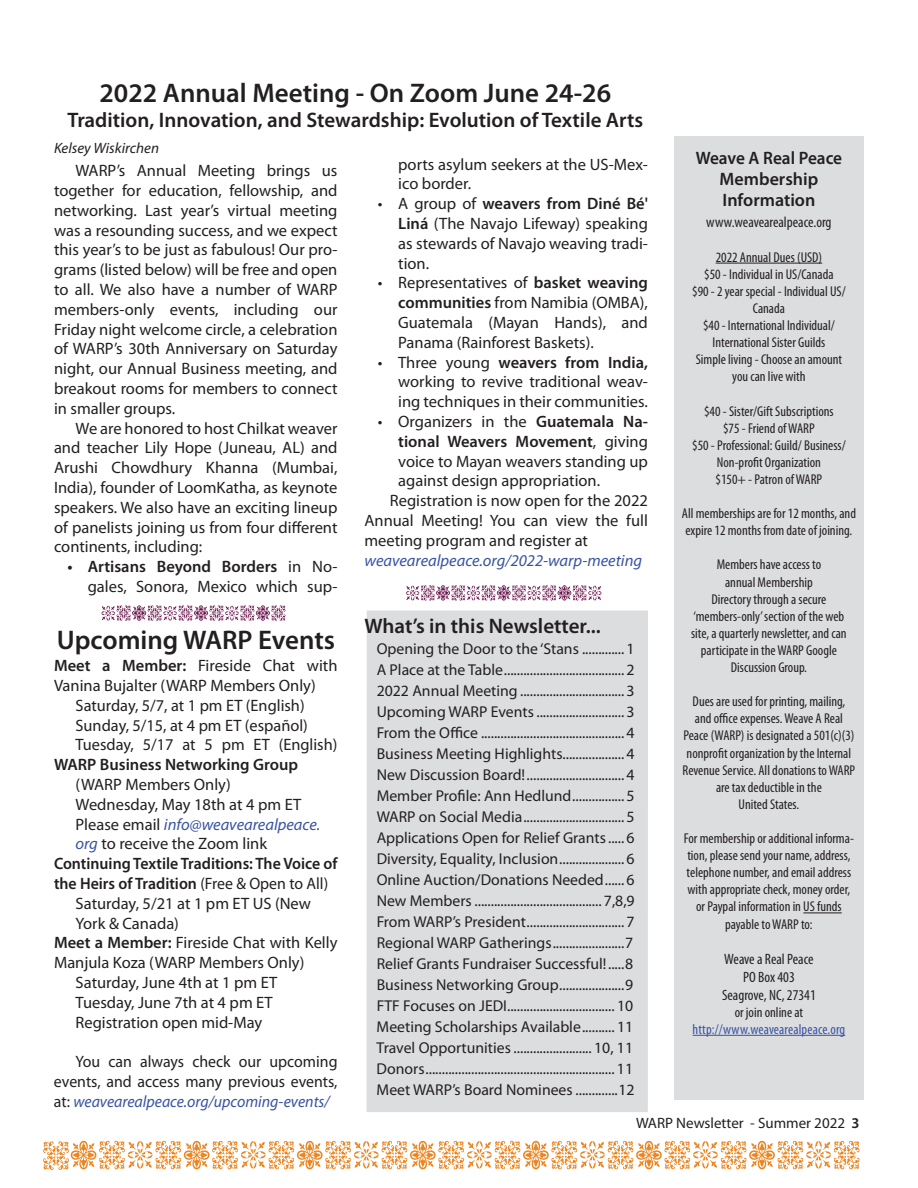
<style>
.page{position:relative;width:918px;height:1188px;background:#fff}
.page>*{position:absolute;margin:0;border:0;box-sizing:border-box;transform-origin:0 0}
.t1{font:600 27px "Myriad Pro";color:#231f20}
.t2{font:600 21px "Myriad Pro";color:#231f20}
.t3{font:600 18px/21px "Myriad Pro";color:#231f20;text-align:center;scale:.96 1}
.t4{font:16.5px/19.8px "Myriad Pro";color:#231f20;text-align:justify}
.t5{font:16.5px/19.8px "Myriad Pro";color:#231f20;text-align:justify;scale:.96 1}
.t6{font:600 16.5px "Myriad Pro";color:#231f20;scale:.96 1}
.t7{font:italic 16.5px "Myriad Pro";color:#3853a3}
.t8{font:600 16.5px "Myriad Pro";color:#231f20}
.t9{font:15.75px/21px "Myriad Pro";color:#231f20;text-align:justify}
.t10{font:condensed 15px/18px "Myriad Pro";color:#231f20;text-align:center}
.t11{font:15px "Myriad Pro";color:#231f20}
.t12{font:italic 15px "Myriad Pro";color:#231f20}
.t13{font:condensed 14.25px/17.1px "Myriad Pro";color:#231f20;text-align:center}
.t14{font:condensed 14.25px "Myriad Pro";letter-spacing:.01em;color:#3853a3}
.s1{font-weight:600}
.s2{font-weight:400}
.s3{font-style:normal;color:#231f20}
.s4{font-style:italic;color:#3853a3}
</style>
<div class="page">
<svg style="left:43px;top:1141px;width:817px;height:29px"></svg>
<div style="left:674px;top:136px;width:190px;height:964px;background:#dcdddf"></div>
<hr style="left:716px;top:263px;width:106px;height:1px;background:#231f20">
<hr style="left:803px;top:913px;width:39px;height:1px;background:#231f20">
<hr style="left:693px;top:1035px;width:152px;height:1px;background:#3853a3">
<svg style="left:102px;top:605px;width:183px;height:16px"></svg>
<div style="left:367px;top:610px;width:281px;height:502px;background:#dcdddf"></div>
<svg style="left:406px;top:585px;width:195px;height:16px"></svg>
<h1 class="t1" style="left:99px;top:76px;width:513px">2022 Annual Meeting - On Zoom June 24-26</h1>
<p class="t2" style="left:67px;top:107px;width:577px">Tradition, Innovation, and Stewardship: Evolution of Textile Arts</p>
<p class="t12" style="left:54px;top:138px;width:107px">Kelsey Wiskirchen</p>
<p class="t4" style="left:54px;top:160px;width:285px;text-indent:22px">WARP’s Annual Meeting brings us together for education, fellowship, and networking. Last year’s virtual meeting was a resounding success, and we expect this year’s to be just as fabulous! Our pro&shy;grams (listed below) will be free and open to all. We also have a number of WARP members-only events, including our Friday night welcome circle, a celebration of WARP’s 30th Anniversary on Saturday night, our Annual Business meeting, and breakout rooms for members to connect in smaller groups.</p>
<p class="t4" style="left:54px;top:418px;width:285px;text-indent:22px">We are honored to host Chilkat weaver and teacher Lily Hope (Juneau, AL) and Arushi Chowdhury Khanna (Mumbai, India), founder of LoomKatha, as keynote speakers. We also have an exciting lineup of panelists joining us from four different continents, including:</p>
<p class="t4" style="left:67px;top:556px;width:271px;text-align:right"><span class="s1">• Artisans Beyond Borders</span> in No&shy;gales, Sonora, Mexico which sup-</p>
<p class="t4" style="left:398px;top:154px;width:251px">ports asylum seekers at the US-Mex&shy;ico border.</p>
<p class="t4" style="left:398px;top:194px;width:251px;text-indent:-20px">• A group of <span class="s1">weavers from Diné Bé' Liná</span> (The Navajo Lifeway) speaking as stewards of Navajo weaving tradi&shy;tion.</p>
<p class="t4" style="left:398px;top:273px;width:251px;text-indent:-20px">• Representatives of <span class="s1">basket weaving communities</span> from Namibia (OMBA), Guatemala (Mayan Hands), and Panama (Rainforest Baskets).</p>
<p class="t4" style="left:398px;top:352px;width:251px;text-indent:-20px">• Three young <span class="s1">weavers from India, </span>working to revive traditional weav&shy;ing techniques in their communities.</p>
<p class="t4" style="left:378px;top:411px;width:271px">• Organizers in the <span class="s1">Guatemala Na-</span></p>
<p class="t8" style="left:398px;top:431px;width:251px">tional Weavers Movement<span class="s2">, giving</span></p>
<p class="t4" style="left:398px;top:451px;width:251px">voice to Mayan weavers standing up</p>
<p class="t4" style="left:398px;top:471px;width:203px">against design appropriation.</p>
<p class="t4" style="left:390px;top:491px;width:260px">Registration is now open for the 2022</p>
<p class="t4" style="left:364px;top:510px;width:285px">Annual Meeting! You can view the full</p>
<p class="t4" style="left:364px;top:530px;width:225px">meeting program and register at</p>
<p class="t7" style="left:364px;top:550px;width:279px">weavearealpeace.org/2022-warp-meeting</p>
<h1 class="t1" style="left:57px;top:623px;width:280px">Upcoming WARP Events</h1>
<p class="t4" style="left:54px;top:655px;width:285px"><span class="s1">Meet a Member:</span> Fireside Chat with</p>
<p class="t4" style="left:54px;top:675px;width:263px">Vanina Bujalter (WARP Members Only)</p>
<p class="t4" style="left:76px;top:695px;width:231px">Saturday, 5/7, at 1 pm ET (English)</p>
<p class="t4" style="left:76px;top:715px;width:234px">Sunday, 5/15, at 4 pm ET (español)</p>
<p class="t4" style="left:76px;top:735px;width:263px">Tuesday, 5/17 at 5 pm ET (English)</p>
<p class="t8" style="left:54px;top:754px;width:246px">WARP Business Networking Group</p>
<p class="t4" style="left:76px;top:774px;width:157px">(WARP Members Only)</p>
<p class="t4" style="left:76px;top:794px;width:227px">Wednesday, May 18th at 4 pm ET</p>
<p class="t7" style="left:76px;top:814px;width:246px"><span class="s3">Please email</span> info@weavearealpeace.</p>
<p class="t4" style="left:76px;top:834px;width:193px"><span class="s4">org</span> to receive the Zoom link</p>
<p class="t6" style="left:54px;top:853px;width:297px">Continuing Textile Traditions: The Voice of</p>
<p class="t6" style="left:54px;top:873px;width:287px">the Heirs of Tradition <span class="s2">(Free &amp; Open to All)</span></p>
<p class="t4" style="left:76px;top:893px;width:237px">Saturday, 5/21 at 1 pm ET US (New</p>
<p class="t4" style="left:76px;top:913px;width:105px">York &amp; Canada)</p>
<p class="t4" style="left:54px;top:933px;width:285px"><span class="s1">Meet a Member:</span> Fireside Chat with Kelly</p>
<p class="t4" style="left:54px;top:952px;width:252px">Manjula Koza (WARP Members Only)</p>
<p class="t4" style="left:76px;top:972px;width:203px">Saturday, June 4th at 1 pm ET</p>
<p class="t4" style="left:76px;top:992px;width:199px">Tuesday, June 7th at 4 pm ET</p>
<p class="t4" style="left:76px;top:1012px;width:188px">Registration open mid-May</p>
<p class="t5" style="left:54px;top:1051px;width:297px;text-indent:22px">You can always check our upcoming events, and access many previous events, at: <span class="s4">weavearealpeace.org/upcoming-events/</span></p>
<p class="t2" style="left:364px;top:613px;width:238px">What’s in this Newsletter...</p>
<p class="t9" style="left:377px;top:638px;width:260px">Opening the Door to the ‘Stans ............. 1<br>A Place at the Table..................................... 2<br>2022 Annual Meeting ................................ 3<br>Upcoming WARP Events ........................... 3<br>From the Office ............................................ 4<br>Business Meeting Highlights................... 4<br>New Discussion Board!.............................. 4<br>Member Profile: Ann Hedlund................ 5<br>WARP on Social Media............................... 5<br>Applications Open for Relief Grants..... 6<br>Diversity, Equality, Inclusion.................... 6<br>Online Auction/Donations Needed...... 6<br>New Members ....................................... 7,8,9<br>From WARP’s President.............................. 7<br>Regional WARP Gatherings......................7<br>Relief Grants Fundraiser Successful!.....8<br>Business Networking Group....................9<br>FTF Focuses on JEDI................................. 10<br>Meeting Scholarships Available.......... 11<br>Travel Opportunities ........................ 10, 11<br>Donors.......................................................... 11<br>Meet WARP’s Board Nominees .............12</p>
<p class="t3" style="left:696px;top:147px;width:154px">Weave A Real Peace<br>Membership<br>Information</p>
<p class="t10" style="left:706px;top:212px;width:127px">www.weavearealpeace.org</p>
<p class="t13" style="left:692px;top:248px;width:155px">2022 Annual Dues (USD)<br>$50 - Individual in US/Canada<br>$90 - 2 year special - Individual US/<br>Canada<br>$40 - International Individual/<br>International Sister Guilds<br>Simple living - Choose an amount you can live with</p>
<p class="t13" style="left:692px;top:402px;width:155px">$40 - Sister/Gift Subscriptions<br>$75 - Friend of WARP<br>$50 - Professional: Guild/ Business/<br>Non-profit Organization<br>$150+ - Patron of WARP</p>
<p class="t13" style="left:682px;top:505px;width:176px;text-align:left">All memberships are for 12 months, and expire 12 months from date of joining.</p>
<p class="t13" style="left:691px;top:556px;width:157px">Members have access to<br>annual Membership<br>Directory through a secure ‘members-only’ section of the web site, a quarterly newsletter, and can participate in the WARP Google<br>Discussion Group.</p>
<p class="t13" style="left:683px;top:693px;width:174px">Dues are used for printing, mailing, and office expenses. Weave A Real<br>Peace (WARP) is designated a 501(c)(3) nonprofit organization by the Internal<br>Revenue Service. All donations to WARP are tax deductible in the<br>United States.</p>
<p class="t13" style="left:684px;top:830px;width:172px">For membership or additional informa&shy;tion, please send your name, address, telephone number, and email address with appropriate check, money order, or Paypal information in US funds payable to WARP to:</p>
<p class="t10" style="left:722px;top:950px;width:95px">Weave a Real Peace<br>PO Box 403<br>Seagrove, NC, 27341</p>
<p class="t13" style="left:735px;top:1003px;width:70px">or join online at</p>
<p class="t14" style="left:693px;top:1021px;width:154px">http://www.weavearealpeace.org</p>
<p class="t11" style="left:636px;top:1114px;width:225px">WARP Newsletter - Summer 2022 <span class="s1">3</span></p>
</div>
